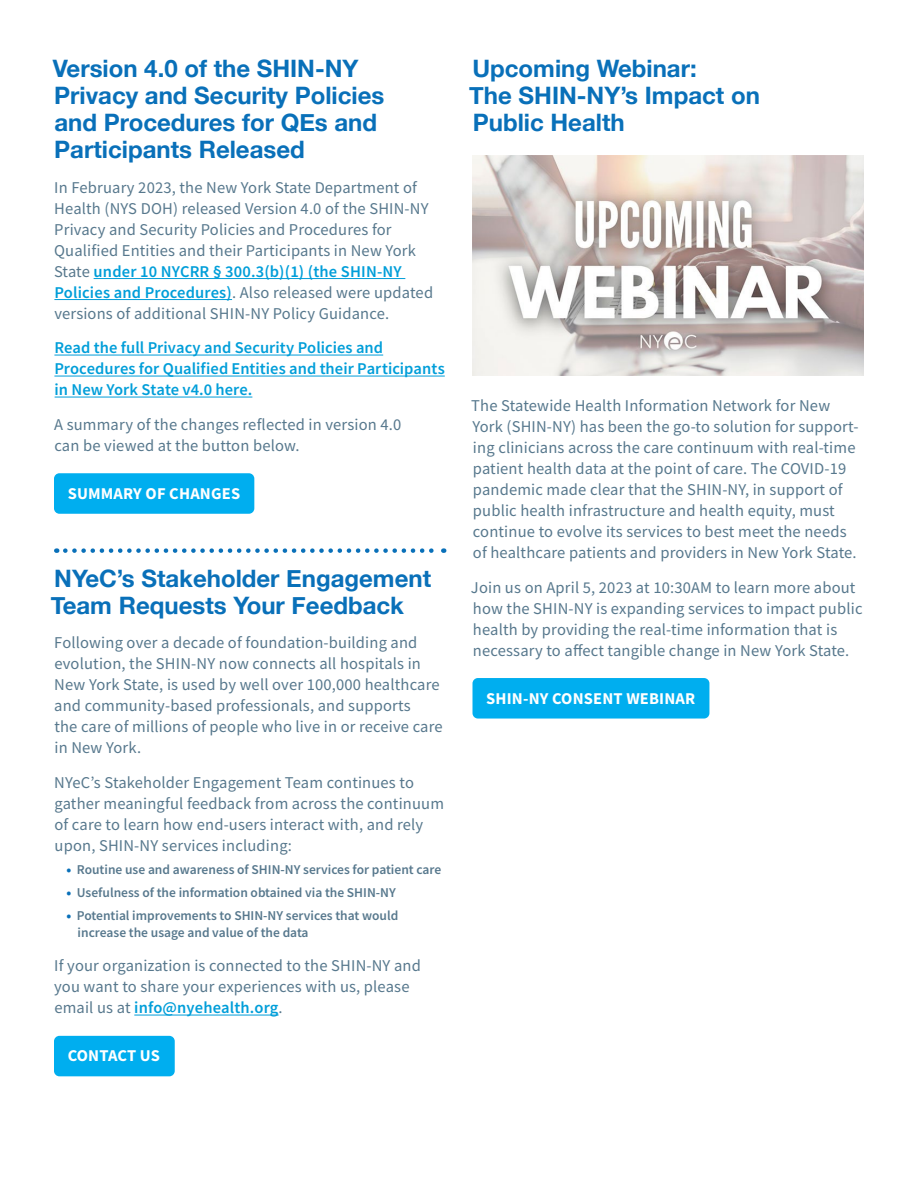
<style>
.page{position:relative;width:918px;height:1188px;background:#fff}
.page>*{position:absolute;margin:0;border:0;box-sizing:border-box;transform-origin:0 0}
.t1{font:700 24px/27px "Helvetica Neue";color:#0970b9}
.t2{font:16.5px/21px "Source Sans Pro";letter-spacing:.01em;color:#57788d}
.t3{font:600 16.5px/21px "Source Sans Pro";color:#009ed9}
.t4{font:700 16.5px "Source Sans Pro";letter-spacing:.01em;color:#fff}
.t5{font:600 13.5px/16.5px "Source Sans Pro";color:#57788d}
.s1{font-weight:600;color:#009ed9}
.s2{font-weight:900;color:#0970b9}
</style>
<div class="page">
<svg style="left:65px;top:548px;width:379px;height:5px"></svg>
<hr style="left:94px;top:278px;width:311px;height:1px;background:#009ed9">
<hr style="left:54px;top:299px;width:178px;height:1px;background:#009ed9">
<hr style="left:54px;top:355px;width:329px;height:1px;background:#009ed9">
<hr style="left:54px;top:376px;width:391px;height:1px;background:#009ed9">
<hr style="left:55px;top:397px;width:197px;height:1px;background:#009ed9">
<hr style="left:134px;top:1015px;width:145px;height:1px;background:#009ed9">
<div style="left:54px;top:473px;width:200px;height:41px;background:#00aeef;border-radius:5px"></div>
<img style="left:472px;top:155px;width:392px;height:221px">
<div style="left:473px;top:678px;width:236px;height:41px;background:#00aeef;border-radius:5px"></div>
<div style="left:54px;top:1036px;width:121px;height:40px;background:#00aeef;border-radius:5px"></div>
<p class="t1" style="left:53px;top:56px;width:333px">Version 4.0 of the SHIN-NY<br>Privacy and Security Policies</p>
<h2 class="t1" style="left:54px;top:110px;width:324px">and Procedures for QEs and<br>Participants Released</h2>
<p class="t2" style="left:54px;top:177px;width:381px">In February 2023, the New York State Department of Health (NYS DOH) released Version 4.0 of the SHIN-NY Privacy and Security Policies and Procedures for Qualified Entities and their Participants in New York State <span class="s1">under 10 NYCRR § 300.3(b)(1) (the SHIN-NY Policies and Procedures)</span>. Also released were updated versions of additional SHIN-NY Policy Guidance.</p>
<h4 class="t3" style="left:54px;top:337px;width:392px">Read the full Privacy and Security Policies and<br>Procedures for Qualified Entities and their Participants in New York State v4.0 here.</h4>
<p class="t2" style="left:54px;top:414px;width:349px">A summary of the changes reflected in version 4.0 can be viewed at the button below.</p>
<h4 class="t4" style="left:68px;top:482px;width:174px">SUMMARY OF CHANGES</h4>
<h2 class="t1" style="left:51px;top:565px;width:382px">NYeC’s Stakeholder Engagement<br>Team Requests Your Feedback</h2>
<p class="t2" style="left:54px;top:632px;width:390px">Following over a decade of foundation-building and evolution, the SHIN-NY now connects all hospitals in New York State, is used by well over 100,000 healthcare and community-based professionals, and supports<br>the care of millions of people who live in or receive care in New York.</p>
<p class="t2" style="left:54px;top:772px;width:391px">NYeC’s Stakeholder Engagement Team continues to gather meaningful feedback from across the continuum of care to learn how end-users interact with, and rely upon, SHIN-NY services including:</p>
<p class="t5" style="left:67px;top:861px;width:376px"><span class="s2">•</span> Routine use and awareness of SHIN-NY services for patient care</p>
<p class="t5" style="left:67px;top:884px;width:331px"><span class="s2">•</span> Usefulness of the information obtained via the SHIN-NY</p>
<p class="t5" style="left:78px;top:908px;width:322px;text-indent:-11px"><span class="s2">•</span> Potential improvements to SHIN-NY services that would increase the usage and value of the data</p>
<p class="t2" style="left:54px;top:955px;width:368px">If your organization is connected to the SHIN-NY and you want to share your experiences with us, please email us at <span class="s1">info@nyehealth.org</span>.</p>
<p class="t4" style="left:68px;top:1045px;width:94px">CONTACT US</p>
<h2 class="t1" style="left:469px;top:56px;width:292px">Upcoming Webinar:<br>The SHIN-NY’s Impact on<br>Public Health</h2>
<p class="t2" style="left:471px;top:395px;width:389px">The Statewide Health Information Network for New<br>York (SHIN-NY) has been the go-to solution for support-</p>
<p class="t2" style="left:473px;top:437px;width:384px">ing clinicians across the care continuum with real-time patient health data at the point of care. The COVID-19 pandemic made clear that the SHIN-NY, in support of public health infrastructure and health equity, must</p>
<p class="t2" style="left:473px;top:521px;width:385px">continue to evolve its services to best meet the needs of healthcare patients and providers in New York State.</p>
<p class="t2" style="left:471px;top:577px;width:393px">Join us on April 5, 2023 at 10:30AM to learn more about how the SHIN-NY is expanding services to impact public health by providing the real-time information that is necessary to afect tangible change in New York State.</p>
<p class="t4" style="left:486px;top:687px;width:211px">SHIN-NY CONSENT WEBINAR</p>
</div>
